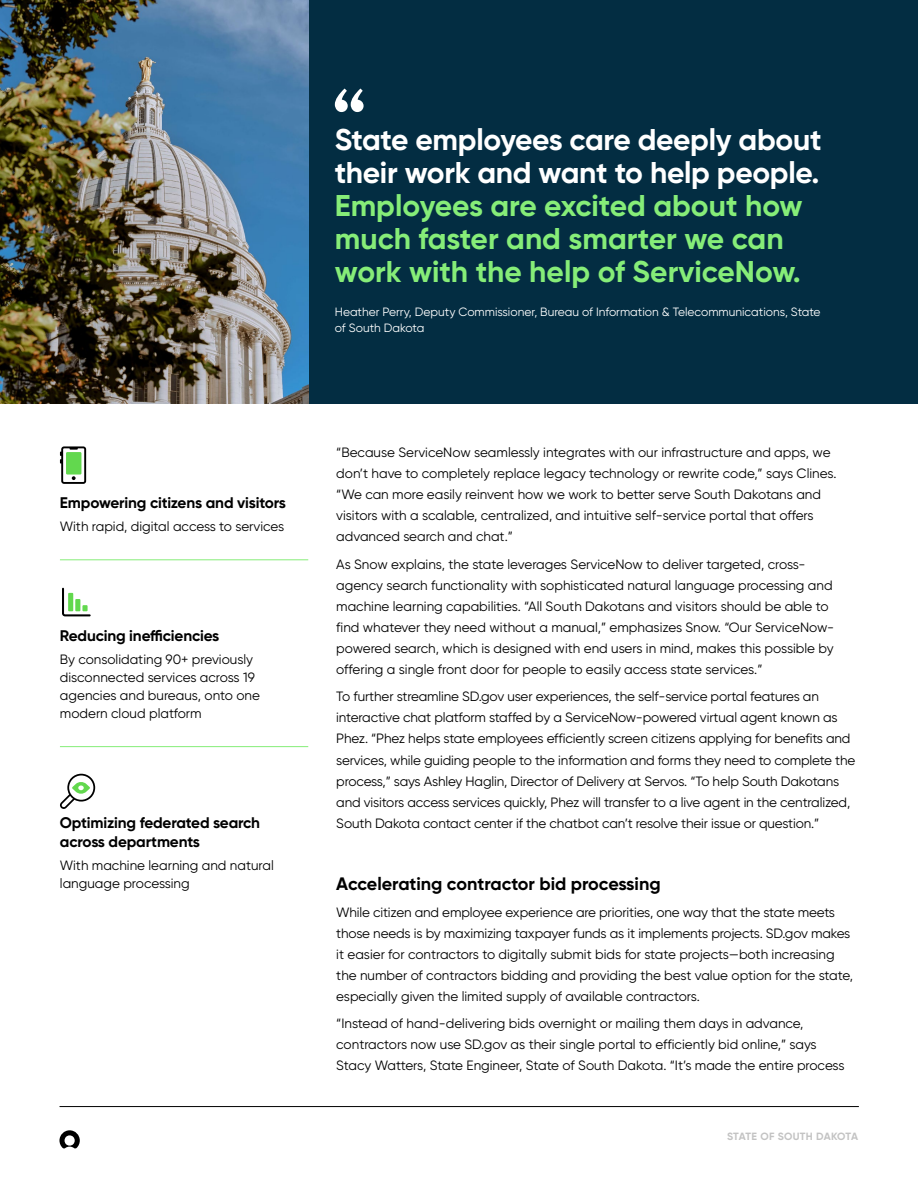
<style>
.page{position:relative;width:918px;height:1188px;background:#fff}
.page>*{position:absolute;margin:0;border:0;box-sizing:border-box;transform-origin:0 0}
.t1{font:700 30px/33px "Gilroy";color:#86ed78}
.t2{font:700 30px/33px "Gilroy";letter-spacing:-.01em;color:#fff}
.t3{font:700 18px "Gilroy";color:#000}
.t4{font:700 15.3px/18.5px "Gilroy";letter-spacing:-.01em;color:#000}
.t5{font:13.5px/21px "Gilroy";letter-spacing:-.005em;color:#000}
.t6{font:12px/16.5px "Gilroy";color:#fff}
.t7{font:700 10.5px "Gilroy";letter-spacing:.015em;color:#c3c3c3}
</style>
<div class="page">
<div style="left:308px;top:0;width:610px;height:404px;background:#032d42"></div>
<svg style="left:59px;top:1130px;width:21px;height:19px"></svg>
<svg style="left:335px;top:89px;width:29px;height:23px"></svg>
<hr style="left:60px;top:1106px;width:799px;height:1px;background:#000">
<img style="left:0;top:0;width:308px;height:404px">
<svg style="left:62px;top:588px;width:29px;height:28px"></svg>
<svg style="left:60px;top:446px;width:26px;height:38px"></svg>
<svg style="left:60px;top:774px;width:35px;height:35px"></svg>
<hr style="left:60px;top:559px;width:248px;height:1px;background:#86ed78">
<hr style="left:60px;top:746px;width:248px;height:1px;background:#86ed78">
<p class="t4" style="left:60px;top:493px;width:228px">Empowering citizens and visitors</p>
<p class="t5" style="left:60px;top:516px;width:226px">With rapid, digital access to services</p>
<p class="t4" style="left:60px;top:626px;width:161px">Reducing inefficiencies</p>
<p class="t5" style="left:60px;top:650px;width:202px;line-height:18px">By consolidating 90+ previously disconnected services across 19 agencies and bureaus, onto one modern cloud platform</p>
<p class="t4" style="left:60px;top:814px;width:202px">Optimizing federated search across departments</p>
<p class="t5" style="left:60px;top:856px;width:215px;line-height:18px">With machine learning and natural language processing</p>
<h1 class="t2" style="left:335px;top:123px;width:488px">State employees care deeply about their work and want to help people.</h1>
<h1 class="t1" style="left:335px;top:189px;width:469px">Employees are excited about how much faster and smarter we can work with the help of ServiceNow.</h1>
<p class="t6" style="left:335px;top:303px;width:487px">Heather Perry, Deputy Commissioner, Bureau of Information &amp; Telecommunications, State of South Dakota</p>
<p class="t5" style="left:336px;top:442px;width:502px">“Because ServiceNow seamlessly integrates with our infrastructure and apps, we don’t have to completely replace legacy technology or rewrite code,” says Clines. “We can more easily reinvent how we work to better serve South Dakotans and visitors with a scalable, centralized, and intuitive self-service portal that offers advanced search and chat.”</p>
<p class="t5" style="left:336px;top:553px;width:499px">As Snow explains, the state leverages ServiceNow to deliver targeted, cross&shy;agency search functionality with sophisticated natural language processing and machine learning capabilities. “All South Dakotans and visitors should be able to find whatever they need without a manual,” emphasizes Snow. “Our ServiceNow&shy;powered search, which is designed with end users in mind, makes this possible by offering a single front door for people to easily access state services.”</p>
<p class="t5" style="left:336px;top:686px;width:521px">To further streamline SD.gov user experiences, the self-service portal features an interactive chat platform staffed by a ServiceNow-powered virtual agent known as Phez. “Phez helps state employees efficiently screen citizens applying for benefits and services, while guiding people to the information and forms they need to complete the process,” says Ashley Haglin, Director of Delivery at Servos. “To help South Dakotans and visitors access services quickly, Phez will transfer to a live agent in the centralized, South Dakota contact center if the chatbot can’t resolve their issue or question.”</p>
<h2 class="t3" style="left:336px;top:873px;width:326px">Accelerating contractor bid processing</h2>
<p class="t5" style="left:336px;top:901px;width:518px">While citizen and employee experience are priorities, one way that the state meets those needs is by maximizing taxpayer funds as it implements projects. SD.gov makes it easier for contractors to digitally submit bids for state projects—both increasing the number of contractors bidding and providing the best value option for the state, especially given the limited supply of available contractors.</p>
<p class="t5" style="left:336px;top:1013px;width:510px">“Instead of hand-delivering bids overnight or mailing them days in advance, contractors now use SD.gov as their single portal to efficiently bid online,” says<br>Stacy Watters, State Engineer, State of South Dakota. “It’s made the entire process</p>
<p class="t7" style="left:727px;top:1129px;width:133px">STATE OF SOUTH DAKOTA</p>
</div>
